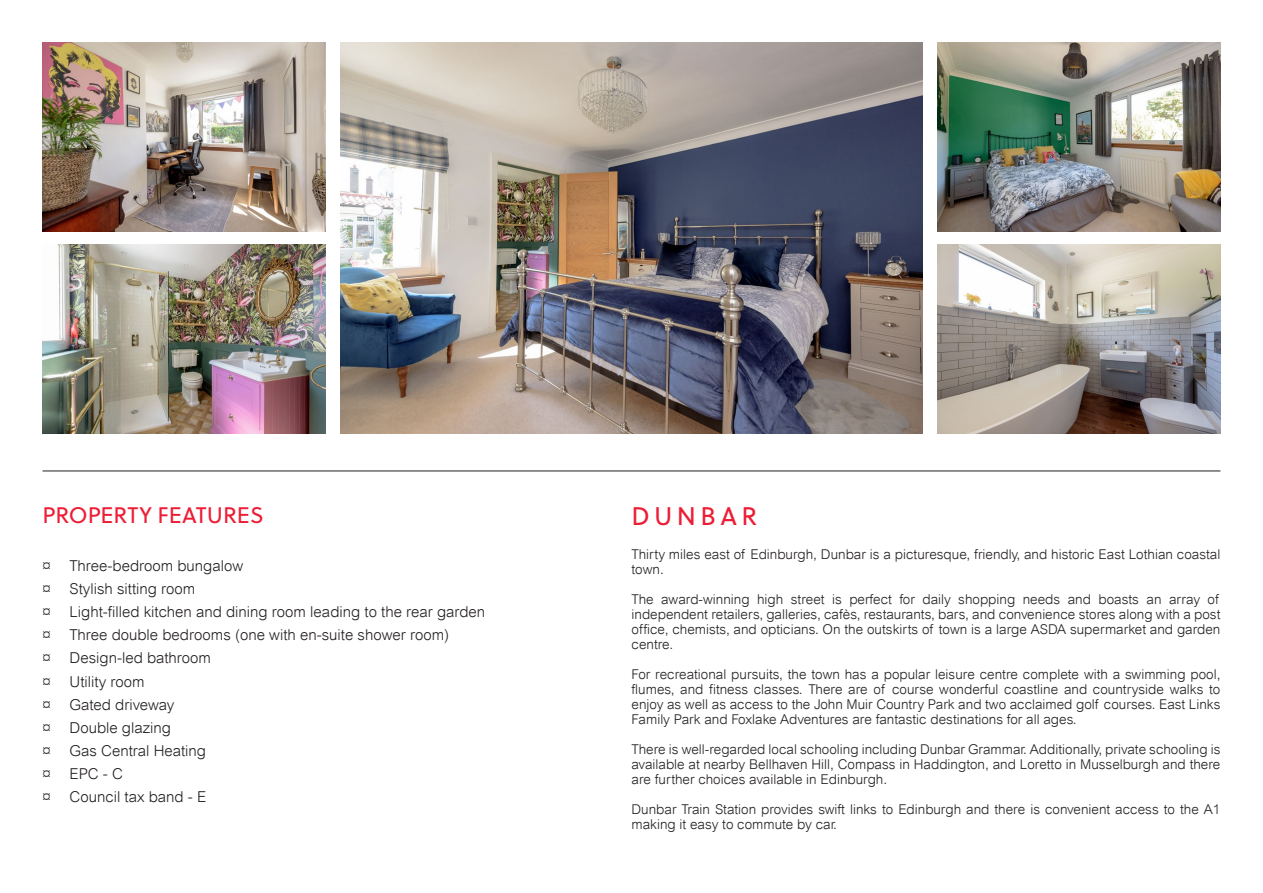
<style>
.page{position:relative;width:1263px;height:893px;background:#fff}
.page>*{position:absolute;margin:0;border:0;box-sizing:border-box;transform-origin:0 0}
.t1{font:25.5px "Soleil";letter-spacing:.17em;color:#ed1d35}
._4_heads{font:22.5px "Soleil";color:#ed1d35}
.t2{font:300 15px "Arial";color:#231f20}
._3_text{font:300 13.5px/15px "Arial";color:#231f20;text-align:justify}
</style>
<div class="page">
<img style="left:340px;top:43px;width:582px;height:391px">
<img style="left:43px;top:43px;width:283px;height:189px">
<img style="left:43px;top:244px;width:283px;height:190px">
<img style="left:937px;top:43px;width:283px;height:189px">
<img style="left:937px;top:244px;width:283px;height:190px">
<hr style="left:43px;top:471px;width:1177px;height:1px;background:#231f20">
<p class="_4_heads" style="left:43px;top:499px;width:223px">PROPERTY FEATURES</p>
<p class="t2" style="left:43px;top:557px;width:202px">¤ Three-bedroom bungalow</p>
<p class="t2" style="left:43px;top:580px;width:154px">¤ Stylish sitting room</p>
<p class="t2" style="left:43px;top:603px;width:444px">¤ Light-filled kitchen and dining room leading to the rear garden</p>
<p class="t2" style="left:43px;top:627px;width:408px">¤ Three double bedrooms (one with en-suite shower room)</p>
<p class="t2" style="left:43px;top:650px;width:170px">¤ Design-led bathroom</p>
<p class="t2" style="left:43px;top:673px;width:103px">¤ Utility room</p>
<p class="t2" style="left:43px;top:696px;width:133px">¤ Gated driveway</p>
<p class="t2" style="left:43px;top:719px;width:130px">¤ Double glazing</p>
<p class="t2" style="left:43px;top:742px;width:165px">¤ Gas Central Heating</p>
<p class="t2" style="left:43px;top:765px;width:82px">¤ EPC - C</p>
<p class="t2" style="left:43px;top:788px;width:165px">¤ Council tax band - E</p>
<p class="t1" style="left:631px;top:498px;width:127px">DUNBAR</p>
<p class="_3_text" style="left:631px;top:547px;width:590px">Thirty miles east of Edinburgh, Dunbar is a picturesque, friendly, and historic East Lothian coastal town.</p>
<p class="_3_text" style="left:631px;top:592px;width:590px">The award-winning high street is perfect for daily shopping needs and boasts an array of independent retailers, galleries, cafès, restaurants, bars, and convenience stores along with a post office, chemists, and opticians. On the outskirts of town is a large ASDA supermarket and garden centre.</p>
<p class="_3_text" style="left:631px;top:667px;width:590px">For recreational pursuits, the town has a popular leisure centre complete with a swimming pool, flumes, and fitness classes. There are of course wonderful coastline and countryside walks to enjoy as well as access to the John Muir Country Park and two acclaimed golf courses. East Links Family Park and Foxlake Adventures are fantastic destinations for all ages.</p>
<p class="_3_text" style="left:631px;top:742px;width:590px">There is well-regarded local schooling including Dunbar Grammar. Additionally, private schooling is available at nearby Bellhaven Hill, Compass in Haddington, and Loretto in Musselburgh and there are further choices available in Edinburgh.</p>
<p class="_3_text" style="left:631px;top:802px;width:590px">Dunbar Train Station provides swift links to Edinburgh and there is convenient access to the A1 making it easy to commute by car.</p>
</div>
